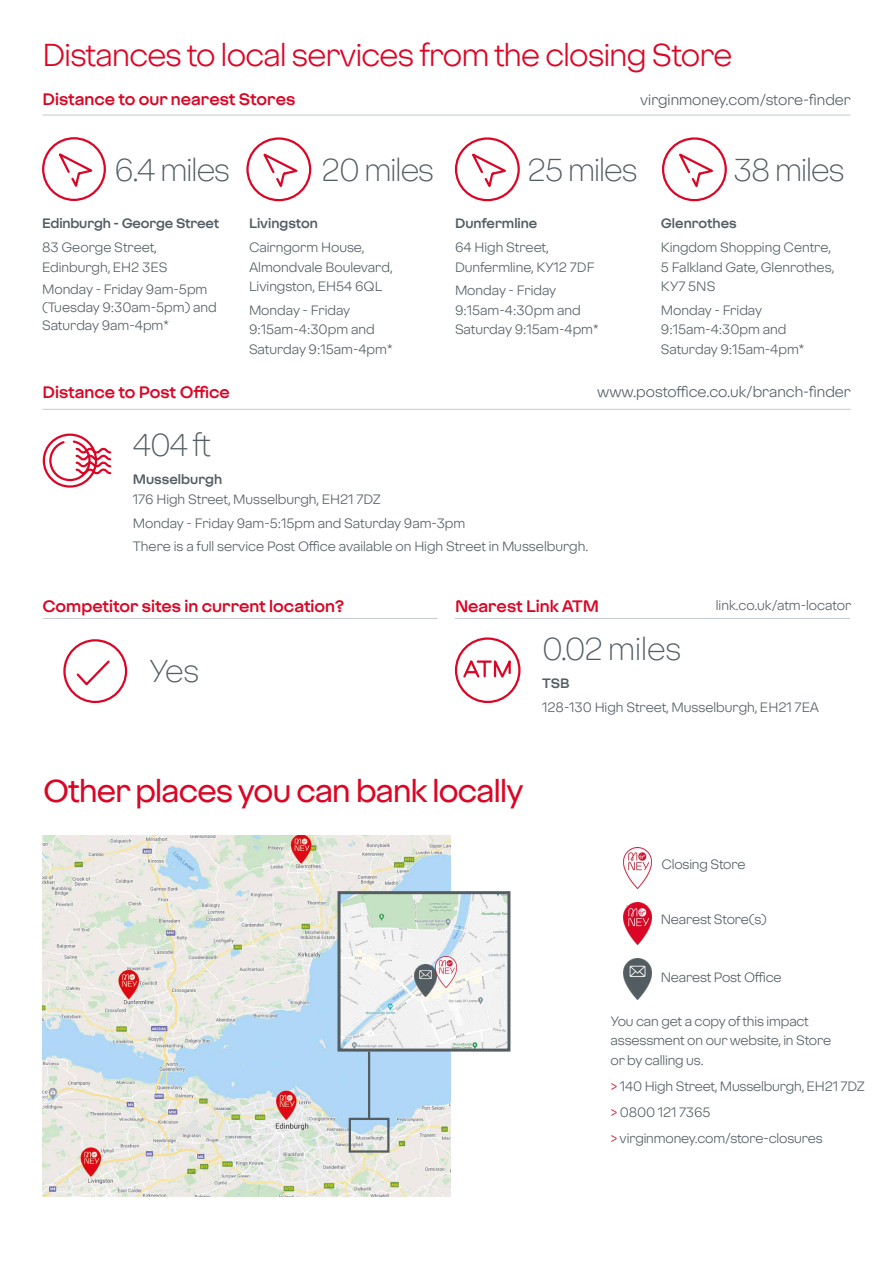
<style>
.page{position:relative;width:893px;height:1263px;background:#fff}
.page>*{position:absolute;margin:0;border:0;box-sizing:border-box;transform-origin:0 0}
.t1{font:300 31.5px "Virgin Money Sans";letter-spacing:-.03em;color:#535d62}
.t2{font:31.5px "Virgin Money Sans";letter-spacing:-.02em;color:#db0626}
.t3{font:500 31.5px "Virgin Money Sans";letter-spacing:-.02em;color:#db0626}
.t4{font:700 16.5px "Virgin Money Sans";color:#db0626}
.t5{font:15px "Virgin Money Sans";color:#535d62}
.t6{font:13.5px/19.5px "Virgin Money Sans";color:#535d62}
.t7{font:700 13.5px "Virgin Money Sans";letter-spacing:-.01em;color:#535d62}
.s1{font-weight:700}
.s2{color:#db0626}
</style>
<div class="page">
<hr style="left:43px;top:115px;width:807px;height:1px;background:#c2c9cd">
<hr style="left:43px;top:409px;width:807px;height:1px;background:#c2c9cd">
<hr style="left:43px;top:618px;width:394px;height:1px;background:#c2c9cd">
<hr style="left:455px;top:618px;width:395px;height:1px;background:#c2c9cd">
<div style="left:455px;top:637px;width:65px;height:66px;border:2px solid #db0626;border-radius:50%"></div>
<svg style="left:461px;top:652px;width:50px;height:26px"></svg>
<svg style="left:246px;top:137px;width:66px;height:65px"></svg>
<svg style="left:63px;top:639px;width:65px;height:65px"></svg>
<svg style="left:42px;top:137px;width:64px;height:64px"></svg>
<svg style="left:42px;top:433px;width:70px;height:55px"></svg>
<img style="left:43px;top:835px;width:407px;height:361px">
<img style="left:342px;top:895px;width:164px;height:152px">
<div style="left:338px;top:891px;width:172px;height:160px;border:3px solid #535d62"></div>
<div style="left:349px;top:1118px;width:40px;height:34px;border:2px solid #535d62"></div>
<hr style="left:368px;top:1051px;width:2px;height:67px;background:#535d62">
<svg style="left:454px;top:137px;width:66px;height:65px"></svg>
<svg style="left:662px;top:137px;width:65px;height:65px"></svg>
<img style="left:623px;top:848px;width:29px;height:41px">
<img style="left:623px;top:903px;width:29px;height:41px">
<img style="left:623px;top:958px;width:29px;height:41px">
<img style="left:414px;top:964px;width:23px;height:32px">
<img style="left:435px;top:957px;width:22px;height:31px">
<p class="t2" style="left:43px;top:35px;width:691px">Distances to local services from the closing Store</p>
<p class="t4" style="left:43px;top:89px;width:254px">Distance to our nearest Stores</p>
<p class="t5" style="left:640px;top:90px;width:212px">virginmoney.com/store-finder</p>
<p class="t1" style="left:115px;top:151px;width:117px">6.4 miles</p>
<p class="t7" style="left:42px;top:215px;width:179px">Edinburgh - George Street</p>
<p class="t6" style="left:42px;top:237px;width:127px">83 George Street,<br>Edinburgh, EH2 3ES</p>
<p class="t6" style="left:42px;top:280px;width:176px;line-height:18px">Monday - Friday 9am-5pm (Tuesday 9:30am-5pm) and<br>Saturday 9am-4pm*</p>
<p class="t1" style="left:322px;top:151px;width:114px">20 miles</p>
<p class="t7" style="left:249px;top:215px;width:70px">Livingston</p>
<p class="t6" style="left:249px;top:237px;width:145px">Cairngorm House,<br>Almondvale Boulevard,<br>Livingston, EH54 6QL</p>
<p class="t6" style="left:249px;top:300px;width:145px">Monday - Friday<br>9:15am-4:30pm and<br>Saturday 9:15am-4pm*</p>
<p class="t1" style="left:528px;top:151px;width:111px">25 miles</p>
<p class="t7" style="left:455px;top:215px;width:84px">Dunfermline</p>
<p class="t6" style="left:455px;top:237px;width:141px">64 High Street,<br>Dunfermline, KY12 7DF</p>
<p class="t6" style="left:455px;top:281px;width:145px">Monday - Friday<br>9:15am-4:30pm and<br>Saturday 9:15am-4pm*</p>
<p class="t1" style="left:733px;top:151px;width:113px">38 miles</p>
<p class="t7" style="left:661px;top:215px;width:77px">Glenrothes</p>
<p class="t6" style="left:661px;top:237px;width:175px">Kingdom Shopping Centre,<br>5 Falkland Gate, Glenrothes,<br>KY7 5NS</p>
<p class="t6" style="left:661px;top:300px;width:145px">Monday - Friday<br>9:15am-4:30pm and<br>Saturday 9:15am-4pm*</p>
<p class="t4" style="left:43px;top:382px;width:189px">Distance to Post Office</p>
<p class="t5" style="left:597px;top:383px;width:255px">www.postoffice.co.uk/branch-finder</p>
<p class="t1" style="left:133px;top:426px;width:79px">404 ft</p>
<p class="t6" style="left:133px;top:470px;width:250px"><span class="s1">Musselburgh<br></span>176 High Street, Musselburgh, EH21 7DZ</p>
<p class="t6" style="left:133px;top:513px;width:334px">Monday - Friday 9am-5:15pm and Saturday 9am-3pm</p>
<p class="t6" style="left:133px;top:537px;width:457px">There is a full service Post Office available on High Street in Musselburgh.</p>
<p class="t4" style="left:43px;top:596px;width:303px">Competitor sites in current location?</p>
<p class="t1" style="left:149px;top:652px;width:52px">Yes</p>
<p class="t4" style="left:455px;top:596px;width:146px">Nearest Link ATM</p>
<p class="t1" style="left:542px;top:630px;width:141px">0.02 miles</p>
<p class="t7" style="left:542px;top:675px;width:29px">TSB</p>
<p class="t6" style="left:542px;top:697px;width:279px">128-130 High Street, Musselburgh, EH21 7EA</p>
<p class="t6" style="left:716px;top:595px;width:137px">link.co.uk/atm-locator</p>
<p class="t3" style="left:43px;top:772px;width:482px">Other places you can bank locally</p>
<p class="t6" style="left:661px;top:854px;width:86px">Closing Store</p>
<p class="t6" style="left:661px;top:909px;width:108px">Nearest Store(s)</p>
<p class="t6" style="left:661px;top:967px;width:122px">Nearest Post Office</p>
<p class="t6" style="left:611px;top:1011px;width:222px">You can get a copy of this impact assessment on our website, in Store or by calling us.</p>
<p class="t6" style="left:611px;top:1076px;width:256px"><span class="s2">&gt;</span> 140 High Street, Musselburgh, EH21 7DZ</p>
<p class="t6" style="left:611px;top:1102px;width:101px"><span class="s2">&gt;</span> 0800 121 7365</p>
<p class="t6" style="left:611px;top:1128px;width:214px"><span class="s2">&gt;</span> virginmoney.com/store-closures</p>
</div>
